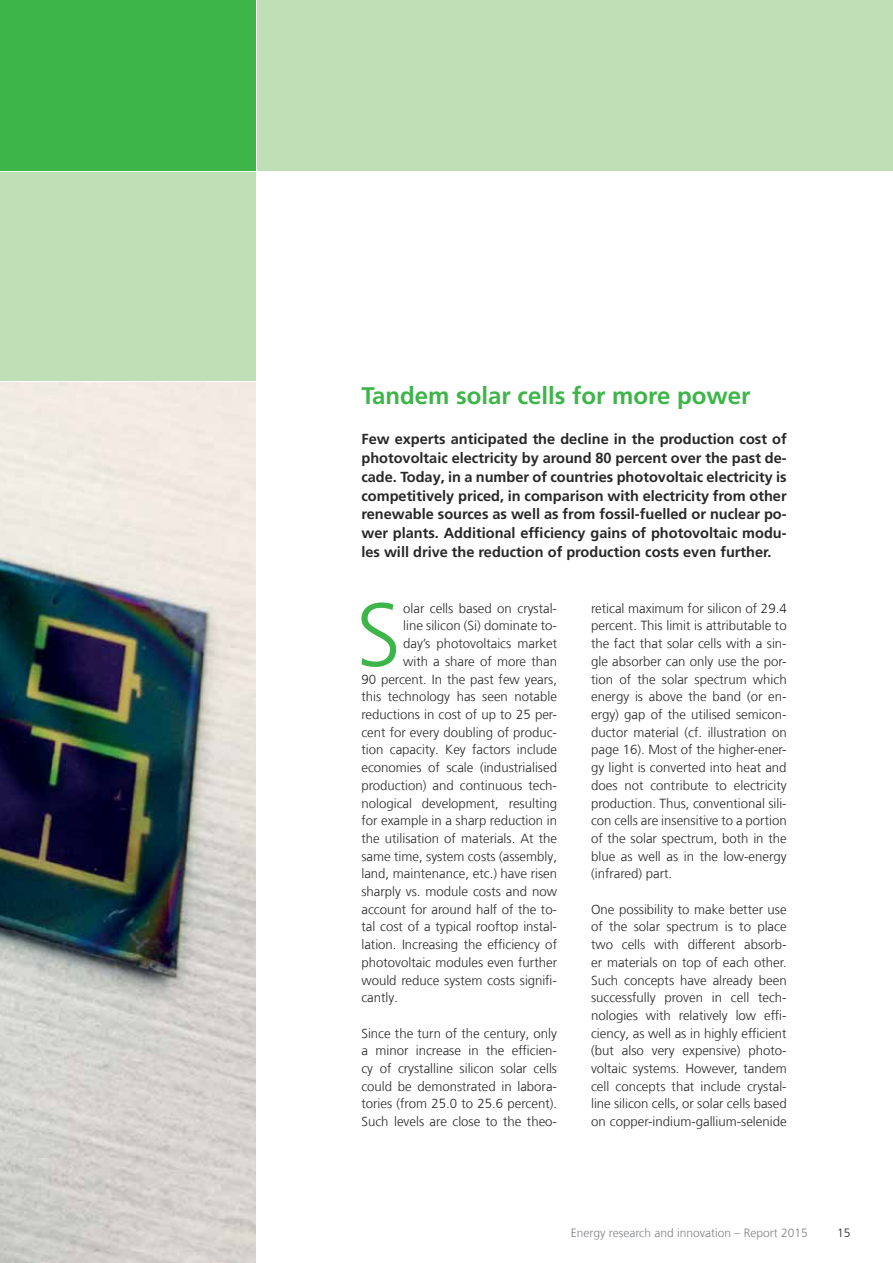
<style>
.page{position:relative;width:893px;height:1263px;background:#fff}
.page>*{position:absolute;margin:0;border:0;box-sizing:border-box;transform-origin:0 0}
.t1{font:300 89.25px "Frutiger LT Com";color:#3db549}
.t2{font:700 24px "Frutiger LT Com";color:#3db549}
.t3{font:700 14.55px/18.8px "Frutiger LT Com";color:#292829;text-align:justify}
.t4{font:300 13.2px/17.7px "Frutiger LT Com";color:#292829;text-align:justify}
.t5{font:300 12px "Frutiger LT Com";color:#808285}
.t6{font:300 12px "Frutiger LT Com";color:#292829}
</style>
<div class="page">
<img style="left:0;top:383px;width:255px;height:880px">
<div style="left:0;top:172px;width:255px;height:209px;background:#bfe0b7"></div>
<div style="left:257px;top:0;width:636px;height:170px;background:#bfe0b7"></div>
<div style="left:0;top:0;width:255px;height:170px;background:#3db549"></div>
<h2 class="t2" style="left:361px;top:382px;width:390px">Tandem solar cells for more power</h2>
<p class="t3" style="left:361px;top:430px;width:427px">Few experts anticipated the decline in the production cost of photovoltaic electricity by around 80 percent over the past de&shy;cade. Today, in a number of countries photovoltaic electricity is competitively priced, in comparison with electricity from other renewable sources as well as from fossil-fuelled or nuclear po&shy;wer plants. Additional efficiency gains of photovoltaic modu&shy;les will drive the reduction of production costs even further.</p>
<h1 class="t1" style="left:356px;top:583px;width:46px">S</h1>
<p class="t4" style="left:403px;top:599px;width:155px">olar cells based on crystal-</p>
<p class="t4" style="left:403px;top:617px;width:155px">line silicon (Si) dominate to-</p>
<p class="t4" style="left:403px;top:635px;width:155px">day’s photovoltaics market</p>
<p class="t4" style="left:403px;top:652px;width:155px">with a share of more than</p>
<p class="t4" style="left:361px;top:670px;width:197px">90 percent. In the past few years,</p>
<p class="t4" style="left:361px;top:688px;width:197px">this technology has seen notable</p>
<p class="t4" style="left:361px;top:706px;width:197px">reductions in cost of up to 25 per-</p>
<p class="t4" style="left:361px;top:723px;width:197px">cent for every doubling of produc-</p>
<p class="t4" style="left:361px;top:741px;width:197px">tion capacity. Key factors include</p>
<p class="t4" style="left:361px;top:759px;width:197px">economies of scale (industrialised</p>
<p class="t4" style="left:361px;top:776px;width:197px">production) and continuous tech-</p>
<p class="t4" style="left:361px;top:794px;width:197px">nological development, resulting</p>
<p class="t4" style="left:361px;top:812px;width:197px">for example in a sharp reduction in</p>
<p class="t4" style="left:361px;top:829px;width:197px">the utilisation of materials. At the</p>
<p class="t4" style="left:361px;top:847px;width:197px">same time, system costs (assembly,</p>
<p class="t4" style="left:361px;top:865px;width:197px">land, maintenance, etc.) have risen</p>
<p class="t4" style="left:361px;top:883px;width:197px">sharply vs. module costs and now</p>
<p class="t4" style="left:361px;top:900px;width:197px">account for around half of the to-</p>
<p class="t4" style="left:361px;top:918px;width:197px">tal cost of a typical rooftop instal-</p>
<p class="t4" style="left:361px;top:936px;width:197px">lation. Increasing the efficiency of</p>
<p class="t4" style="left:361px;top:953px;width:197px">photovoltaic modules even further</p>
<p class="t4" style="left:361px;top:971px;width:197px">would reduce system costs signifi-</p>
<p class="t4" style="left:361px;top:989px;width:38px">cantly.</p>
<p class="t4" style="left:361px;top:1024px;width:197px">Since the turn of the century, only a minor increase in the efficien&shy;cy of crystalline silicon solar cells could be demonstrated in labora&shy;tories (from 25.0 to 25.6 percent).<br>Such levels are close to the theo-</p>
<p class="t4" style="left:591px;top:599px;width:197px">retical maximum for silicon of 29.4 percent. This limit is attributable to the fact that solar cells with a sin&shy;gle absorber can only use the por&shy;tion of the solar spectrum which energy is above the band (or en&shy;ergy) gap of the utilised semicon&shy;ductor material (cf. illustration on page 16). Most of the higher-ener&shy;gy light is converted into heat and does not contribute to electricity production. Thus, conventional sili&shy;con cells are insensitive to a portion of the solar spectrum, both in the blue as well as in the low-energy (infrared) part.</p>
<p class="t4" style="left:591px;top:900px;width:197px">One possibility to make better use of the solar spectrum is to place two cells with different absorb&shy;er materials on top of each other.<br>Such concepts have already been successfully proven in cell tech&shy;nologies with relatively low effi&shy;ciency, as well as in highly efficient (but also very expensive) photo&shy;voltaic systems. However, tandem cell concepts that include crystal&shy;line silicon cells, or solar cells based on copper-indium-gallium-selenide</p>
<p class="t5" style="left:571px;top:1226px;width:238px">Energy research and innovation – Report 2015</p>
<p class="t6" style="left:837px;top:1226px;width:15px">15</p>
</div>
